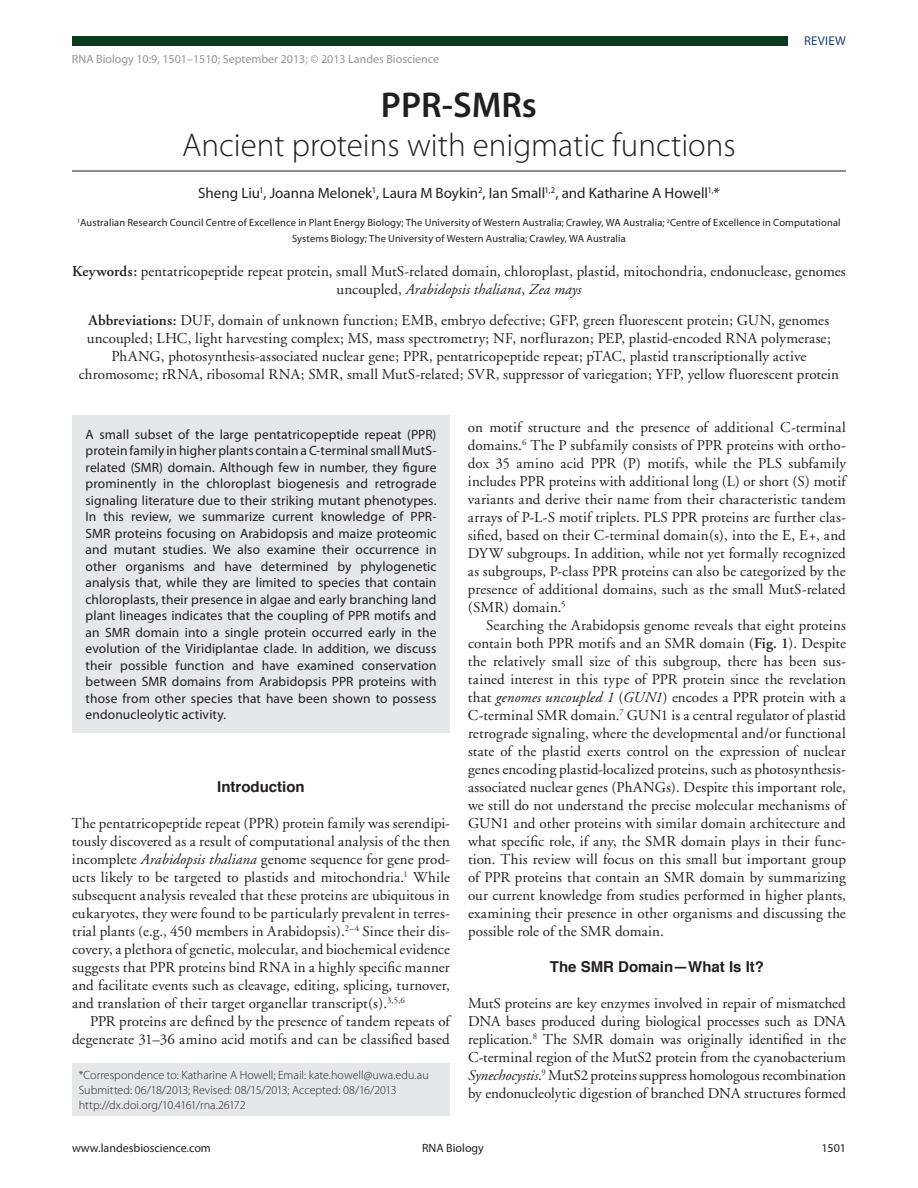
<style>
.page{position:relative;width:918px;height:1188px;background:#fff}
.page>*{position:absolute;margin:0;border:0;box-sizing:border-box;transform-origin:0 0}
.t1{font:600 36px "Myriad Pro";color:#231f20}
.t2{font:300 33px "Myriad Pro";color:#231f20}
.t3{font:15px/18px "Adobe Garamond";letter-spacing:.005em;color:#231f20;text-align:justify}
.t4{font:15px "Myriad Pro";color:#231f20}
.t5{font:700 15px "Helvetica";color:#231f20}
.t6{font:13.5px/16.5px "Myriad Pro";letter-spacing:.01em;color:#231f20;text-align:justify}
.t7{font:12.75px "Myriad Pro";letter-spacing:.02em;color:#193f7c}
.t8{font:300 12px/15px "Myriad Pro";color:#231f20}
.t9{font:12px "Myriad Pro";color:#939598}
.t10{font:12px "Myriad Pro";color:#231f20}
.t11{font:10.5px/15px "Myriad Pro";letter-spacing:.01em;color:#231f20;text-align:center}
.s1{font-weight:600}
.s2{font-style:italic}
</style>
<div class="page">
<div style="left:72px;top:36px;width:715px;height:10px;background:#0b3b1c"></div>
<div style="left:72px;top:1063px;width:378px;height:53px;background:#e6e7e9"></div>
<div style="left:72px;top:415px;width:378px;height:318px;background:#e6e7e9"></div>
<hr style="left:72px;top:171px;width:774px;height:1px;background:#231f20">
<p class="t9" style="left:72px;top:52px;width:369px">RNA Biology 10:9, 1501–1510; September 2013; © 2013 Landes Bioscience</p>
<p class="t7" style="left:804px;top:32px;width:43px">REVIEW</p>
<h1 class="t1" style="left:381px;top:82px;width:158px">PPR-SMRs</h1>
<h2 class="t2" style="left:182px;top:125px;width:555px">Ancient proteins with enigmatic functions</h2>
<p class="t4" style="left:198px;top:184px;width:523px">Sheng Liu<sup>1</sup>, Joanna Melonek<sup>1</sup>, Laura M Boykin<sup>2</sup>, Ian Small<sup>1,2</sup>, and Katharine A Howell<sup>1,</sup>*</p>
<p class="t11" style="left:77px;top:215px;width:765px"><sup>1</sup>Australian Research Council Centre of Excellence in Plant Energy Biology; The University of Western Australia; Crawley, WA Australia; <sup>2</sup>Centre of Excellence in Computational<br>Systems Biology; The University of Western Australia; Crawley, WA Australia</p>
<p class="t3" style="left:72px;top:262px;width:775px;text-align:center"><span class="s1">Keywords:</span> pentatricopeptide repeat protein, small MutS-related domain, chloroplast, plastid, mitochondria, endonuclease, genomes uncoupled, <span class="s2">Arabidopsis thaliana</span>, <span class="s2">Zea mays</span></p>
<p class="t3" style="left:79px;top:312px;width:762px;text-align:center"><span class="s1">Abbreviations:</span> DUF, domain of unknown function; EMB, embryo defective; GFP, green fluorescent protein; GUN, genomes uncoupled; LHC, light harvesting complex; MS, mass spectrometry; NF, norflurazon; PEP, plastid-encoded RNA polymerase; PhANG, photosynthesis-associated nuclear gene; PPR, pentatricopeptide repeat; pTAC, plastid transcriptionally active chromosome; rRNA, ribosomal RNA; SMR, small MutS-related; SVR, suppressor of variegation; YFP, yellow fluorescent protein</p>
<p class="t3" style="left:468px;top:419px;width:380px">on motif structure and the presence of additional C-terminal domains.<sup>6</sup> The P subfamily consists of PPR proteins with ortho&shy;dox 35 amino acid PPR (P) motifs, while the PLS subfamily includes PPR proteins with additional long (L) or short (S) motif variants and derive their name from their characteristic tandem arrays of P-L-S motif triplets. PLS PPR proteins are further clas&shy;sified, based on their C-terminal domain(s), into the E, E+, and DYW subgroups. In addition, while not yet formally recognized as subgroups, P-class PPR proteins can also be categorized by the presence of additional domains, such as the small MutS-related (SMR) domain.<sup>5</sup></p>
<p class="t3" style="left:468px;top:617px;width:380px;text-indent:18px">Searching the Arabidopsis genome reveals that eight proteins contain both PPR motifs and an SMR domain (<span class="s1">Fig. 1</span>). Despite the relatively small size of this subgroup, there has been sus&shy;tained interest in this type of PPR protein since the revelation that <span class="s2">genomes uncoupled 1</span> (<span class="s2">GUN1</span>) encodes a PPR protein with a C-terminal SMR domain.<sup>7</sup> GUN1 is a central regulator of plastid retrograde signaling, where the developmental and/or functional state of the plastid exerts control on the expression of nuclear genes encoding plastid-localized proteins, such as photosynthesis&shy;associated nuclear genes (PhANGs). Despite this important role, we still do not understand the precise molecular mechanisms of GUN1 and other proteins with similar domain architecture and what specific role, if any, the SMR domain plays in their func&shy;tion. This review will focus on this small but important group of PPR proteins that contain an SMR domain by summarizing our current knowledge from studies performed in higher plants, examining their presence in other organisms and discussing the possible role of the SMR domain.</p>
<p class="t5" style="left:550px;top:956px;width:216px">The SMR Domain—What Is It?</p>
<p class="t3" style="left:468px;top:995px;width:380px">MutS proteins are key enzymes involved in repair of mismatched DNA bases produced during biological processes such as DNA replication.<sup>8</sup> The SMR domain was originally identified in the C-terminal region of the MutS2 protein from the cyanobacterium <span class="s2">Synechocystis</span>.<sup>9</sup> MutS2 proteins suppress homologous recombination by endonucleolytic digestion of branched DNA structures formed</p>
<p class="t6" style="left:86px;top:426px;width:353px">A small subset of the large pentatricopeptide repeat (PPR) protein family in higher plants contain a C-terminal small MutS&shy;related (SMR) domain. Although few in number, they figure prominently in the chloroplast biogenesis and retrograde signaling literature due to their striking mutant phenotypes.<br>In this review, we summarize current knowledge of PPR-SMR proteins focusing on Arabidopsis and maize proteomic and mutant studies. We also examine their occurrence in other organisms and have determined by phylogenetic analysis that, while they are limited to species that contain chloroplasts, their presence in algae and early branching land plant lineages indicates that the coupling of PPR motifs and an SMR domain into a single protein occurred early in the evolution of the Viridiplantae clade. In addition, we discuss their possible function and have examined conservation between SMR domains from Arabidopsis PPR proteins with those from other species that have been shown to possess endonucleolytic activity.</p>
<p class="t5" style="left:217px;top:776px;width:89px">Introduction</p>
<p class="t3" style="left:72px;top:815px;width:380px">The pentatricopeptide repeat (PPR) protein family was serendipi&shy;tously discovered as a result of computational analysis of the then incomplete <span class="s2">Arabidopsis thaliana</span> genome sequence for gene prod&shy;ucts likely to be targeted to plastids and mitochondria.<sup>1</sup> While subsequent analysis revealed that these proteins are ubiquitous in eukaryotes, they were found to be particularly prevalent in terres&shy;trial plants (e.g., 450 members in Arabidopsis).<sup>2–4</sup> Since their dis&shy;covery, a plethora of genetic, molecular, and biochemical evidence suggests that PPR proteins bind RNA in a highly specific manner and facilitate events such as cleavage, editing, splicing, turnover, and translation of their target organellar transcript(s).<sup>3,5,6</sup></p>
<p class="t3" style="left:72px;top:1013px;width:379px;text-align:right">PPR proteins are defined by the presence of tandem repeats of degenerate 31–36 amino acid motifs and can be classified based</p>
<p class="t8" style="left:79px;top:1068px;width:352px">*Correspondence to: Katharine A Howell; Email: kate.howell@uwa.edu.au<br>Submitted: 06/18/2013; Revised: 08/15/2013; Accepted: 08/16/2013 http://dx.doi.org/10.4161/rna.26172</p>
<p class="t10" style="left:72px;top:1141px;width:140px">www.landesbioscience.com</p>
<p class="t10" style="left:422px;top:1141px;width:63px">RNA Biology</p>
<p class="t10" style="left:821px;top:1141px;width:26px">1501</p>
</div>
